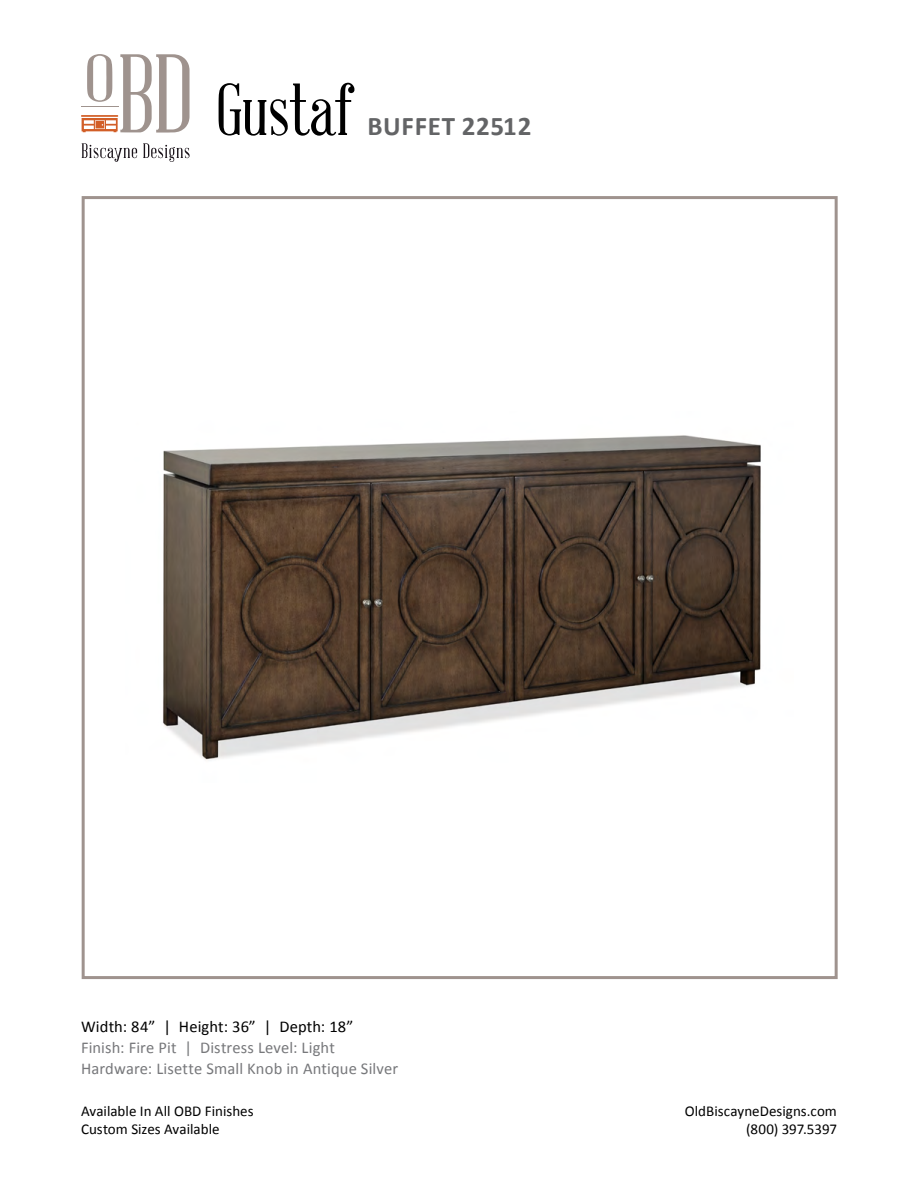
<style>
.page{position:relative;width:918px;height:1188px;background:#fff}
.page>*{position:absolute;margin:0;border:0;box-sizing:border-box;transform-origin:0 0}
.t1{font:72px "Abraham Lincoln";color:#000}
.t2{font:700 27px "Calibri";letter-spacing:.025em;color:#636466}
.t3{font:16.5px/21px "Calibri";letter-spacing:.01em;color:#77787b}
.t4{font:16.5px "Calibri";letter-spacing:.01em;color:#000}
.t5{font:15px "Calibri";color:#000}
</style>
<div class="page">
<svg style="left:82px;top:143px;width:55px;height:19px"></svg>
<svg style="left:143px;top:143px;width:47px;height:19px"></svg>
<svg style="left:81px;top:54px;width:109px;height:79px"></svg>
<img style="left:163px;top:435px;width:598px;height:325px">
<div style="left:82px;top:196px;width:756px;height:783px;border:3px solid #9f938e"></div>
<h1 class="t1" style="left:216px;top:72px;width:139px">Gustaf</h1>
<h2 class="t2" style="left:367px;top:107px;width:166px">BUFFET 22512</h2>
<p class="t4" style="left:81px;top:1016px;width:274px">Width: 84” | Height: 36” | Depth: 18”</p>
<p class="t3" style="left:81px;top:1036px;width:319px">Finish: Fire Pit | Distress Level: Light<br>Hardware: Lisette Small Knob in Antique Silver</p>
<p class="t5" style="left:81px;top:1102px;width:174px">Available In All OBD Finishes</p>
<p class="t5" style="left:685px;top:1102px;width:154px">OldBiscayneDesigns.com</p>
<p class="t5" style="left:81px;top:1120px;width:140px">Custom Sizes Available</p>
<p class="t5" style="left:746px;top:1120px;width:92px">(800) 397.5397</p>
</div>
